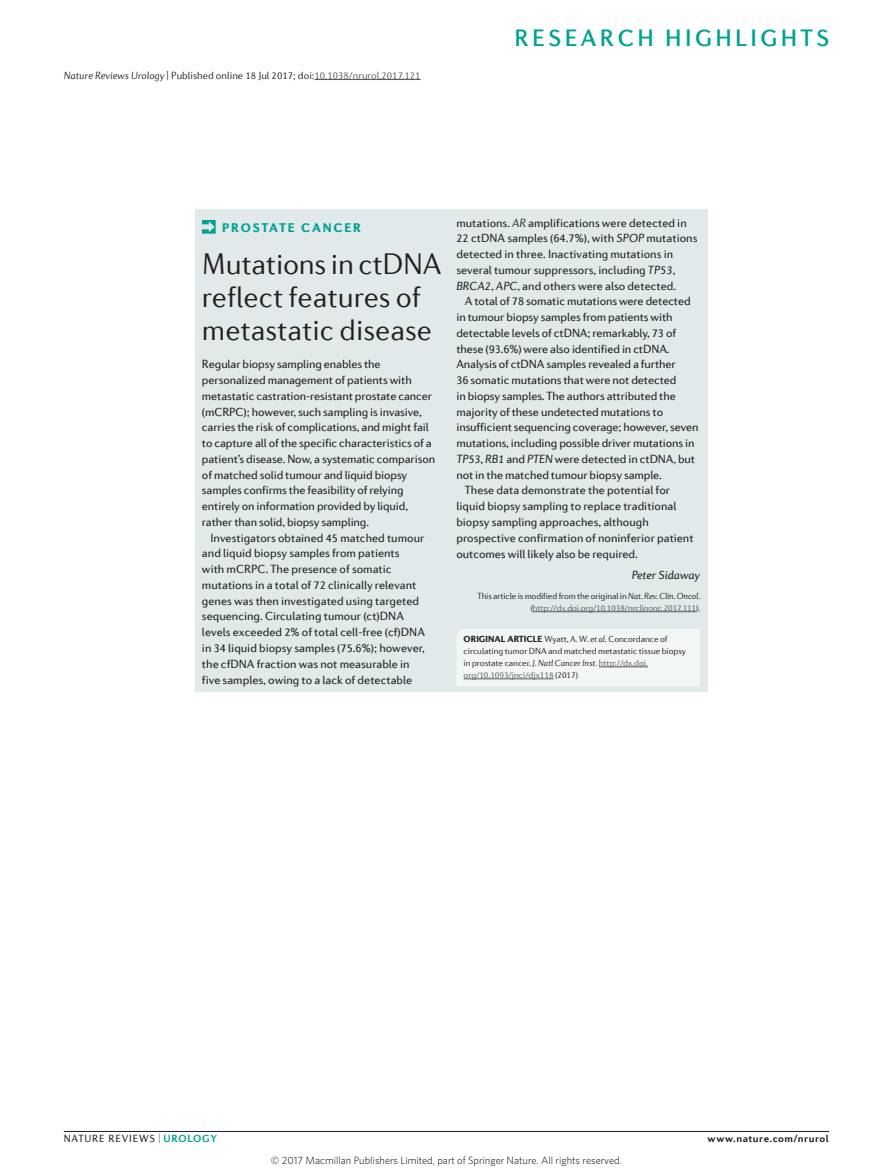
<style>
.page{position:relative;width:893px;height:1174px;background:#fff}
.page>*{position:absolute;margin:0;border:0;box-sizing:border-box;transform-origin:0 0}
.Title_small{font:300 30px/33px "Diverda Sans Com";color:#231f20}
.t1{font:500 24px "Diverda Sans Com";letter-spacing:.14em;color:#00a290}
.Strapline{font:900 12.75px "Diverda Sans Com";letter-spacing:.14em;color:#00a290}
.Box_text{font:12px/15.8px "Diverda Sans Com";color:#231f20}
.Box_first{font:12px/15.8px "Diverda Sans Com";letter-spacing:-.01em;color:#231f20}
.Author_box{font:italic 12px "Diverda Sans Com";letter-spacing:-.005em;color:#231f20}
.AOP_line{font:300 10.5px "Diverda Sans Com";color:#231f20}
.t2{font:300 10.5px "Whitney";color:#000}
.t3{font:10.5px "Diverda Sans Com";letter-spacing:.075em;color:#231f20}
.t4{font:700 10.5px "Diverda Sans Com";letter-spacing:.045em;color:#231f20}
.Info_box_text{font:300 9px/12px "Diverda Sans Com";letter-spacing:-.005em;color:#231f20}
.Smallprint_text{font:300 9px/12px "Diverda Sans Com";letter-spacing:-.015em;color:#57585a;text-align:right}
.s1{font-style:italic}
.s2{color:#57585a}
.s3{font-weight:300;font-style:italic}
.s4{color:#231f20}
.s5{font-style:italic;color:#231f20}
.s6{font-weight:900}
.s7{font-weight:700;color:#00a290}
</style>
<div class="page">
<hr style="left:64px;top:1131px;width:765px;height:1px;background:#231f20">
<div style="left:196px;top:209px;width:512px;height:483px;background:#e1e9ea"></div>
<div style="left:457px;top:629px;width:243px;height:57px;background:#f3f6f6"></div>
<hr style="left:599px;top:666px;width:49px;height:1px;background:#57585a">
<hr style="left:464px;top:678px;width:90px;height:1px;background:#57585a">
<hr style="left:533px;top:611px;width:163px;height:1px;background:#57585a">
<svg style="left:202px;top:220px;width:14px;height:14px"></svg>
<hr style="left:315px;top:79px;width:106px;height:1px;background:#57585a">
<p class="AOP_line" style="left:64px;top:69px;width:358px"><span class="s1">Nature Reviews Urology</span> | Published online 18 Jul 2017; doi:<span class="s2">10.1038/nrurol.2017.121</span></p>
<h2 class="t1" style="left:514px;top:24px;width:316px">RESEARCH HIGHLIGHTS</h2>
<p class="Strapline" style="left:222px;top:220px;width:141px">PROSTATE CANCER</p>
<p class="Title_small" style="left:202px;top:247px;width:241px">Mutations in ctDNA reflect features of metastatic disease</p>
<p class="Box_first" style="left:202px;top:356px;width:235px">Regular biopsy sampling enables the personalized management of patients with metastatic castration-resistant prostate cancer (mCRPC); however, such sampling is invasive, carries the risk of complications, and might fail to capture all of the specific characteristics of a patient’s disease. Now, a systematic comparison of matched solid tumour and liquid biopsy samples confirms the feasibility of relying entirely on information provided by liquid, rather than solid, biopsy sampling.</p>
<p class="Box_text" style="left:202px;top:529px;width:224px;text-indent:9px">Investigators obtained 45 matched tumour and liquid biopsy samples from patients with mCRPC. The presence of somatic mutations in a total of 72 clinically relevant genes was then investigated using targeted sequencing. Circulating tumour (ct)DNA levels exceeded 2% of total cell-free (cf)DNA in 34 liquid biopsy samples (75.6%); however, the cfDNA fraction was not measurable in five samples, owing to a lack of detectable</p>
<p class="Box_text" style="left:456px;top:215px;width:242px">mutations. <span class="s3">AR</span> amplifications were detected in 22 ctDNA samples (64.7%), with <span class="s1">SPOP</span> mutations detected in three. Inactivating mutations in several tumour suppressors, including <span class="s1">TP53</span>, <span class="s1">BRCA2</span>, <span class="s1">APC,</span> and others were also detected.</p>
<p class="Box_text" style="left:456px;top:293px;width:244px;text-indent:9px">A total of 78 somatic mutations were detected in tumour biopsy samples from patients with detectable levels of ctDNA; remarkably, 73 of these (93.6%) were also identified in ctDNA.<br>Analysis of ctDNA samples revealed a further<br>36 somatic mutations that were not detected<br>in biopsy samples. The authors attributed the majority of these undetected mutations to insufficient sequencing coverage; however, seven mutations, including possible driver mutations in <span class="s1">TP53</span>, <span class="s1">RB1</span> and <span class="s1">PTEN</span> were detected in ctDNA, but not in the matched tumour biopsy sample.</p>
<p class="Box_text" style="left:456px;top:482px;width:239px;text-indent:9px">These data demonstrate the potential for liquid biopsy sampling to replace traditional biopsy sampling approaches, although prospective confirmation of noninferior patient outcomes will likely also be required.</p>
<p class="Author_box" style="left:632px;top:567px;width:70px">Peter Sidaway</p>
<p class="Smallprint_text" style="left:477px;top:590px;width:224px"><span class="s4">This article is modified from the original in</span> <span class="s5">Nat. Rev. Clin. Oncol. </span><span class="s4">(</span>http://dx.doi.org/10.1038/nrclinonc.2017.111<span class="s4">).</span></p>
<p class="Info_box_text" style="left:464px;top:633px;width:224px"><span class="s6">ORIGINAL ARTICLE</span> Wyatt, A. W. <span class="s1">et al</span>. Concordance of circulating tumor DNA and matched metastatic tissue biopsy in prostate cancer. <span class="s1">J. Natl Cancer Inst.</span> <span class="s2">http://dx.doi. org/10.1093/jnci/djx118</span> (2017)</p>
<p class="t3" style="left:64px;top:1132px;width:155px">NATURE REVIEWS | <span class="s7">UROLOGY</span></p>
<p class="t4" style="left:707px;top:1132px;width:123px">www.nature.com/nrurol</p>
<p class="t2" style="left:271px;top:1153px;width:352px">© 2017 Macmillan Publishers Limited, part of Springer Nature. All rights reserved.</p>
</div>
